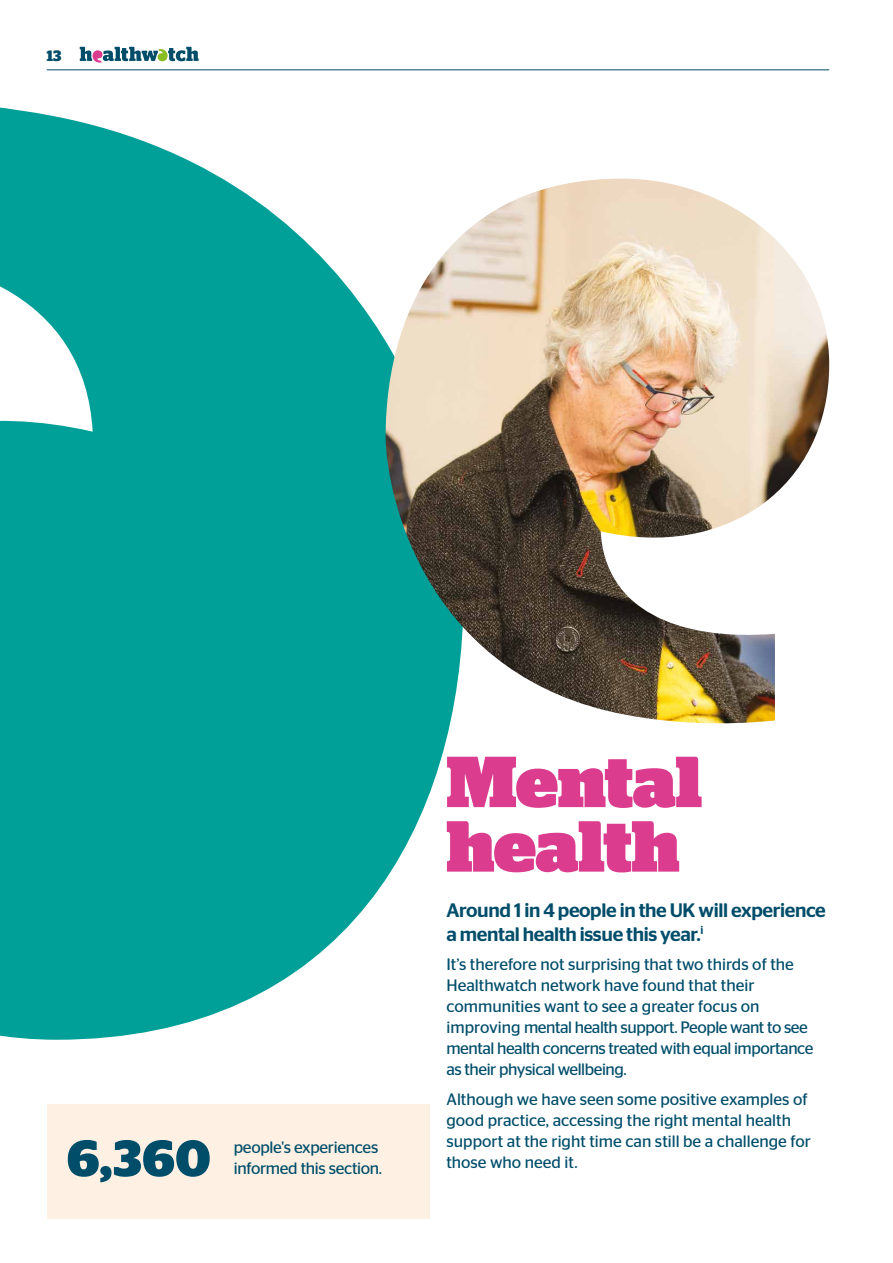
<style>
.page{position:relative;width:893px;height:1263px;background:#fff}
.page>*{position:absolute;margin:0;border:0;box-sizing:border-box;transform-origin:0 0}
.t1{font:900 72px/64.5px "Stag";letter-spacing:-.005em;color:#db3c8e}
.t2{font:700 51px "Stag Sans";color:#004d6a}
.t3{font:500 19.5px/24px "Stag Sans";letter-spacing:-.02em;color:#004d6a}
.t4{font:16.5px/21px "Stag Sans";color:#004d6a}
.t5{font:16.5px/21px "Stag Sans";letter-spacing:-.02em;color:#004d6a}
.t6{font:700 15px "Stag";color:#004d6a}
</style>
<div class="page">
<div style="left:47px;top:1104px;width:382px;height:114px;background:#feeede"></div>
<svg style="left:0;top:107px;width:450px;height:933px;fill:#009f98"></svg>
<img style="left:386px;top:179px;width:443px;height:546px">
<svg style="left:80px;top:47px;width:119px;height:16px"></svg>
<hr style="left:47px;top:70px;width:782px;height:1px;background:#004d6a">
<p class="t6" style="left:47px;top:47px;width:16px">13</p>
<h2 class="t2" style="left:67px;top:1129px;width:146px">6,360</h2>
<p class="t5" style="left:234px;top:1136px;width:150px">people's experiences informed this section.</p>
<h1 class="t1" style="left:446px;top:750px;width:257px">Mental health</h1>
<p class="t3" style="left:446px;top:898px;width:381px">Around 1 in 4 people in the UK will experience a mental health issue this year.<sup>i</sup></p>
<p class="t4" style="left:446px;top:954px;width:368px">It’s therefore not surprising that two thirds of the Healthwatch network have found that their communities want to see a greater focus on improving mental health support. People want to see mental health concerns treated with equal importance as their physical wellbeing.</p>
<p class="t4" style="left:446px;top:1088px;width:366px">Although we have seen some positive examples of good practice, accessing the right mental health support at the right time can still be a challenge for</p>
<p class="t4" style="left:446px;top:1151px;width:133px">those who need it.</p>
</div>
